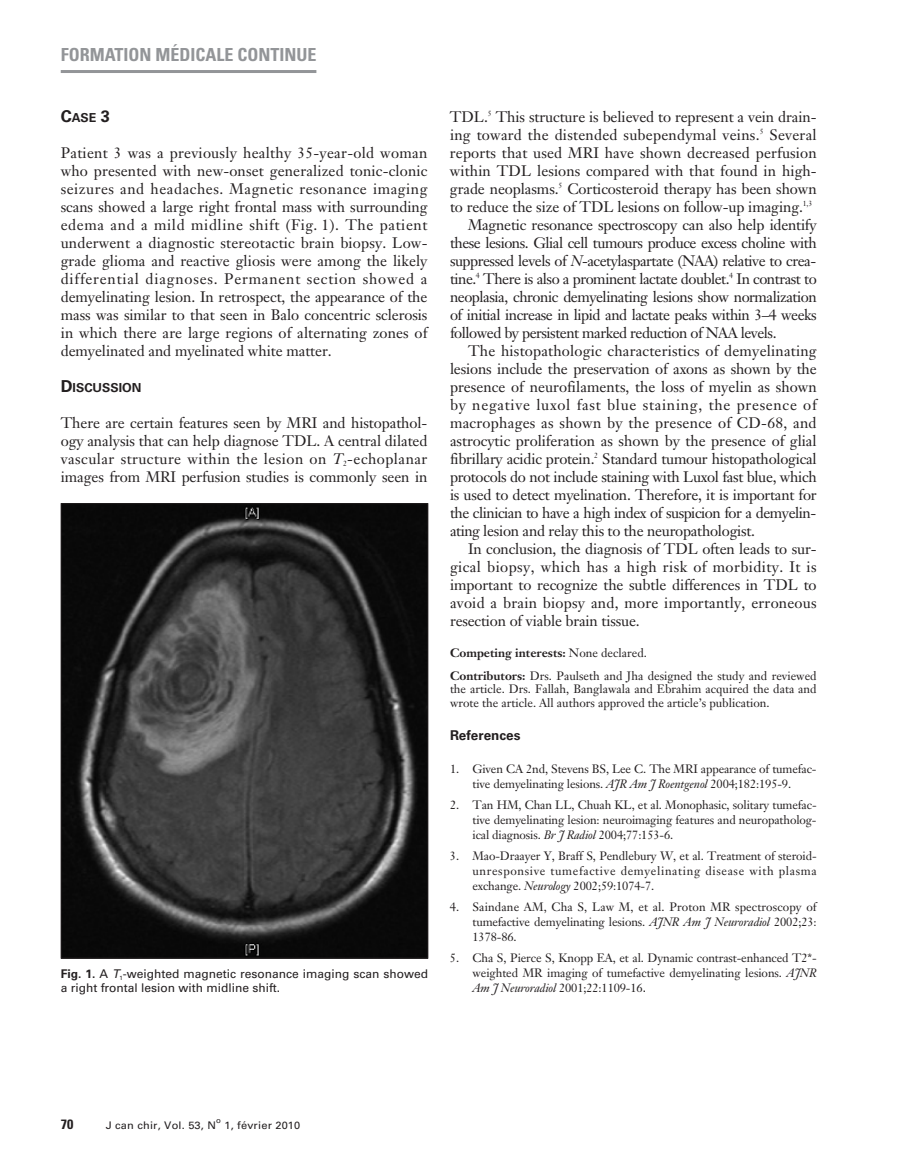
<style>
.page{position:relative;width:918px;height:1175px;background:#fff}
.page>*{position:absolute;margin:0;border:0;box-sizing:border-box;transform-origin:0 0}
.t1{font:700 condensed 18px "Univers";color:#939598}
.t2{font:15px/18px "Janson Text";letter-spacing:-.005em;color:#231f20;text-align:justify}
.t3{font:15px "Janson Text";letter-spacing:-.03em;color:#231f20}
.t4{font:15px "Janson Text";letter-spacing:.015em;color:#231f20}
.t5{font:15px "Janson Text";letter-spacing:.05em;color:#231f20}
.t6{font:15px "Janson Text";letter-spacing:.03em;color:#231f20}
.t7{font:700 13.5px "Univers";color:#231f20}
.t8{font:700 condensed 13.5px "Univers";color:#231f20;scale:1.05 1}
.t9{font:700 12.3px "Univers";color:#231f20}
.t10{font:12px/15px "Janson Text";letter-spacing:-.005em;color:#231f20;text-align:justify}
.t11{font:12px/14.2px "Univers";color:#231f20}
.t12{font:10.5px "Univers";letter-spacing:.015em;color:#231f20;scale:1.05 1}
.t13{font:7.5px "Univers";color:#231f20;scale:1.05 1}
.s1{font-size:16.5px}
.s2{font-style:italic}
.s3{font-weight:700}
.s4{font-family:"Univers"}
</style>
<div class="page">
<hr style="left:61px;top:70px;width:255px;height:3px;background:#939598">
<img style="left:63px;top:505px;width:363px;height:451px">
<p class="t1" style="left:61px;top:48px;width:257px">FORMATION MÉDICALE CONTINUE</p>
<p class="t9" style="left:61px;top:113px;width:51px"><span class="s1">C</span>ASE <span class="s1">3</span></p>
<p class="t2" style="left:61px;top:145px;width:368px">Patient 3 was a previously healthy 35-year-old woman who presented with new-onset generalized tonic-clonic seizures and headaches. Magnetic resonance imaging scans showed a large right frontal mass with surrounding edema and a mild midline shift (Fig. 1). The patient underwent a diagnostic stereotactic brain biopsy. Low&shy;grade glioma and reactive gliosis were among the likely differential diagnoses. Permanent section showed a demyelinating lesion. In retrospect, the appearance of the mass was similar to that seen in Balo concentric sclerosis in which there are large regions of alternating zones of demyelinated and myelinated white matter.</p>
<p class="t9" style="left:61px;top:383px;width:82px"><span class="s1">D</span>ISCUSSION</p>
<p class="t2" style="left:61px;top:415px;width:368px">There are certain features seen by MRI and histopathol&shy;ogy analysis that can help diagnose TDL. A central dilated vascular structure within the lesion on <span class="s2">T</span><sub>2</sub>-echoplanar images from MRI perfusion studies is commonly seen in</p>
<p class="t11" style="left:61px;top:967px;width:369px"><span class="s3">Fig. 1.</span> A <span class="s2">T</span><sub>1</sub>-weighted magnetic resonance imaging scan showed a right frontal lesion with midline shift.</p>
<p class="t2" style="left:450px;top:109px;width:368px">TDL.<sup>5</sup> This structure is believed to represent a vein drain-</p>
<p class="t4" style="left:450px;top:128px;width:368px">ing toward the distended subependymal veins.<sup>5</sup> Several</p>
<p class="t2" style="left:450px;top:145px;width:368px">reports that used MRI have shown decreased perfusion</p>
<p class="t2" style="left:450px;top:163px;width:368px">within TDL lesions compared with that found in high-</p>
<p class="t2" style="left:450px;top:181px;width:368px">grade neoplasms.<sup>5</sup> Corticosteroid therapy has been shown</p>
<p class="t2" style="left:450px;top:199px;width:364px">to reduce the size of TDL lesions on follow-up imaging.<sup>1,3</sup></p>
<p class="t2" style="left:468px;top:217px;width:350px">Magnetic resonance spectroscopy can also help identify</p>
<p class="t3" style="left:450px;top:236px;width:368px">these lesions. Glial cell tumours produce excess choline with</p>
<p class="t3" style="left:450px;top:254px;width:368px">suppressed levels of <span class="s2">N</span>-acetylaspartate (NAA) relative to crea-</p>
<p class="t3" style="left:450px;top:272px;width:368px">tine.<sup>4</sup> There is also a prominent lactate doublet.<sup>4</sup> In contrast to</p>
<p class="t3" style="left:450px;top:290px;width:368px">neoplasia, chronic demyelinating lesions show normalization</p>
<p class="t3" style="left:450px;top:308px;width:368px">of initial increase in lipid and lactate peaks within 3–4 weeks</p>
<p class="t3" style="left:450px;top:326px;width:328px">followed by persistent marked reduction of NAA levels.</p>
<p class="t2" style="left:468px;top:343px;width:350px">The histopathologic characteristics of demyelinating</p>
<p class="t2" style="left:450px;top:361px;width:368px">lesions include the preservation of axons as shown by the</p>
<p class="t2" style="left:450px;top:379px;width:368px">presence of neurofilaments, the loss of myelin as shown</p>
<p class="t5" style="left:450px;top:398px;width:368px">by negative luxol fast blue staining, the presence of</p>
<p class="t4" style="left:450px;top:416px;width:368px">macrophages as shown by the presence of CD-68, and</p>
<p class="t2" style="left:450px;top:433px;width:368px">astrocytic proliferation as shown by the presence of glial</p>
<p class="t2" style="left:450px;top:451px;width:368px">fibrillary acidic protein.<sup>2</sup> Standard tumour histopathological</p>
<p class="t2" style="left:450px;top:469px;width:368px">protocols do not include staining with Luxol fast blue, which</p>
<p class="t2" style="left:450px;top:487px;width:368px">is used to detect myelination. Therefore, it is important for</p>
<p class="t3" style="left:450px;top:506px;width:368px">the clinician to have a high index of suspicion for a demyelin -</p>
<p class="t2" style="left:450px;top:523px;width:307px">ating lesion and relay this to the neuropathologist.</p>
<p class="t2" style="left:468px;top:541px;width:350px">In conclusion, the diagnosis of TDL often leads to sur-</p>
<p class="t6" style="left:450px;top:560px;width:368px">gical biopsy, which has a high risk of morbidity. It is</p>
<p class="t2" style="left:450px;top:577px;width:368px">important to recognize the subtle differences in TDL to</p>
<p class="t4" style="left:450px;top:596px;width:368px">avoid a brain biopsy and, more importantly, erroneous</p>
<p class="t2" style="left:450px;top:613px;width:191px">resection of viable brain tissue.</p>
<p class="t10" style="left:450px;top:643px;width:368px;line-height:22.5px"><span class="s3">Competing interests:</span> None declared.<br><span class="s3">Contributors:</span> Drs. Paulseth and Jha designed the study and reviewed</p>
<p class="t10" style="left:450px;top:683px;width:368px;line-height:13.5px">the article. Drs. Fallah, Banglawala and Ebrahim acquired the data and wrote the article. All authors approved the article’s publication.</p>
<p class="t7" style="left:450px;top:730px;width:72px">References</p>
<p class="t10" style="left:450px;top:762px;width:368px;text-align:center">1. Given CA 2nd, Stevens BS, Lee C. The MRI appearance of tumefac&shy;tive demyelinating lesions. <span class="s2">AJR Am J Roentgenol</span> 2004;182:195-9.</p>
<p class="t10" style="left:472px;top:798px;width:346px;text-indent:-22px">2. Tan HM, Chan LL, Chuah KL, et al. Monophasic, solitary tumefac&shy;tive demyelinating lesion: neuroimaging features and neuropatholog&shy;ical diagnosis. <span class="s2">Br J Radiol</span> 2004;77:153-6.</p>
<p class="t10" style="left:472px;top:849px;width:346px;text-indent:-22px">3. Mao-Draayer Y, Braff S, Pendlebury W, et al. Treatment of steroid&shy;unresponsive tumefactive demyelinating disease with plasma exchange. <span class="s2">Neurology</span> 2002;59:1074-7.</p>
<p class="t10" style="left:472px;top:900px;width:346px;text-indent:-22px">4. Saindane AM, Cha S, Law M, et al. Proton MR spectroscopy of tumefactive demyelinating lesions. <span class="s2">AJNR Am J Neuroradiol</span> 2002; 23:<br>1378-86.</p>
<p class="t10" style="left:472px;top:951px;width:346px;text-indent:-22px">5. Cha S, Pierce S, Knopp EA, et al. Dynamic contrast-enhanced T2*- weighted MR imaging of tumefactive demyelinating lesions. <span class="s2">AJNR Am J Neuroradiol</span> 2001;22:1109-16<span class="s4">.</span></p>
<p class="t13" style="left:216px;top:1118px;width:6px">o</p>
<p class="t12" style="left:224px;top:1121px;width:74px">1, février 2010</p>
<p class="t8" style="left:61px;top:1119px;width:14px">70</p>
<p class="t12" style="left:106px;top:1121px;width:107px">J can chir, Vol. 53, N</p>
</div>
